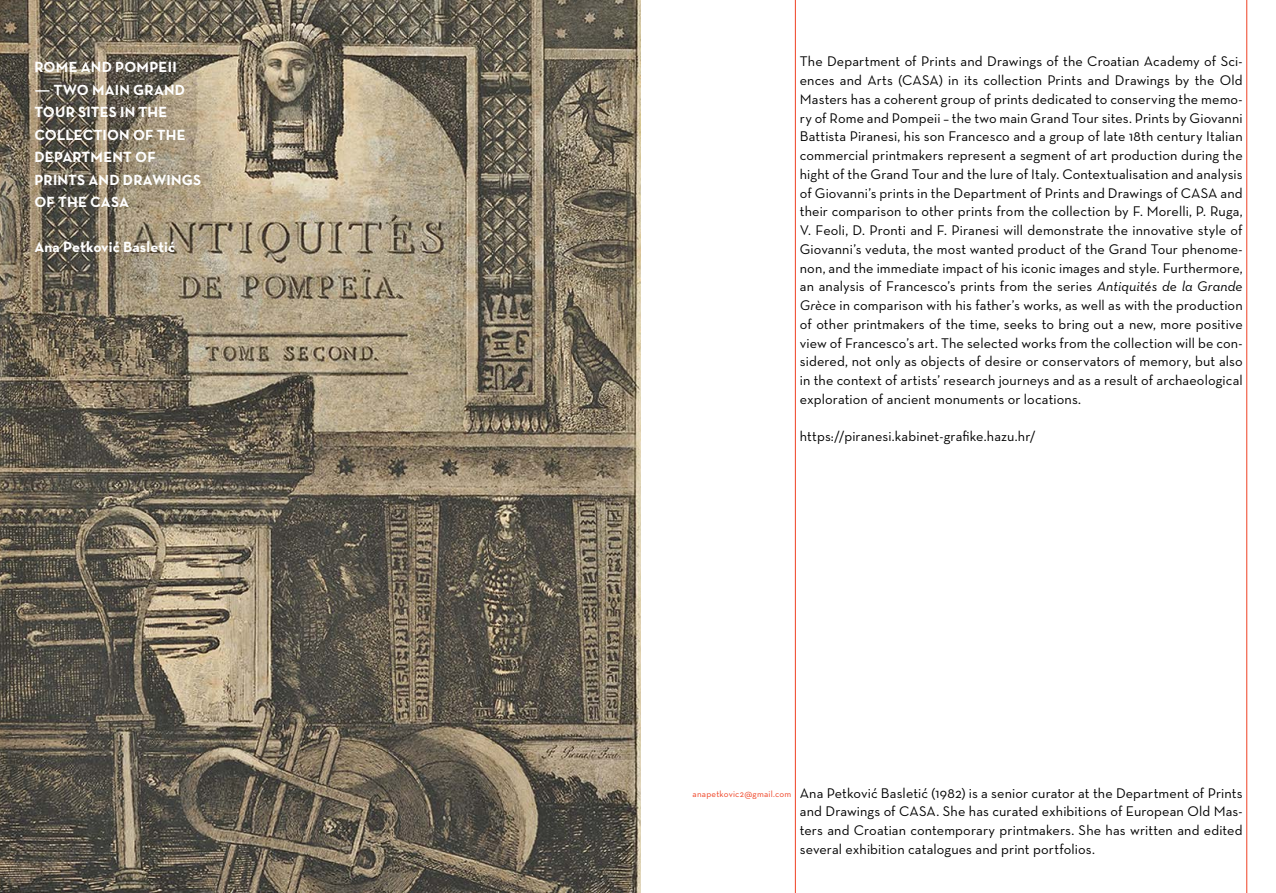
<style>
.page{position:relative;width:1276px;height:893px;background:#fff}
.page>*{position:absolute;margin:0;border:0;box-sizing:border-box;transform-origin:0 0}
.t1{font:700 15px/22.5px "Neutra Text CE";letter-spacing:.01em;color:#fff}
.t2{font:500 14.25px/18.8px "Neutra Text CE";letter-spacing:.01em;color:#000;text-align:justify}
.t3{font:500 9px "Neutra Text CE";letter-spacing:.025em;color:#ef4123}
.s1{font-family:"Gopher Display";font-weight:400}
.s2{font-style:italic}
</style>
<div class="page">
<hr style="left:1246px;top:0;width:1px;height:893px;background:#ef4123">
<hr style="left:795px;top:0;width:1px;height:893px;background:#ef4123">
<img style="left:0;top:0;width:640px;height:893px">
<div style="left:0;top:0;width:500px;height:552px;background:#000;opacity:.75"></div>
<p class="t1" style="left:34px;top:56px;width:144px">ROME AND POMPEII</p>
<p class="t1" style="left:34px;top:78px;width:168px"><span class="s1">—</span> TWO MAIN GRAND<br>TOUR SITES IN THE<br>COLLECTION OF THE<br>DEPARTMENT OF<br>PRINTS AND DRAWINGS<br>OF THE CASA</p>
<p class="t1" style="left:34px;top:236px;width:142px">Ana Petković Basletić</p>
<p class="t2" style="left:800px;top:52px;width:444px">The Department of Prints and Drawings of the Croatian Academy of Sci&shy;ences and Arts (CASA) in its collection Prints and Drawings by the Old Masters has a coherent group of prints dedicated to conserving the memo&shy;ry of Rome and Pompeii – the two main Grand Tour sites. Prints by Giovanni Battista Piranesi, his son Francesco and a group of late 18th century Italian commercial printmakers represent a segment of art production during the hight of the Grand Tour and the lure of Italy. Contextualisation and analysis of Giovanni’s prints in the Department of Prints and Drawings of CASA and their comparison to other prints from the collection by F. Morelli, P. Ruga, V. Feoli, D. Pronti and F. Piranesi will demonstrate the innovative style of Giovanni’s veduta, the most wanted product of the Grand Tour phenome&shy;non, and the immediate impact of his iconic images and style. Furthermore, an analysis of Francesco’s prints from the series <span class="s2">Antiquités de la Grande Grèce</span> in comparison with his father’s works, as well as with the production of other printmakers of the time, seeks to bring out a new, more positive view of Francesco’s art. The selected works from the collection will be con&shy;sidered, not only as objects of desire or conservators of memory, but also in the context of artists’ research journeys and as a result of archaeological exploration of ancient monuments or locations.</p>
<p class="t2" style="left:800px;top:427px;width:238px">https://piranesi.kabinet-grafike.hazu.hr/</p>
<p class="t3" style="left:692px;top:788px;width:100px">anapetkovic2@gmail.com</p>
<p class="t2" style="left:800px;top:783px;width:444px">Ana Petković Basletić (1982) is a senior curator at the Department of Prints and Drawings of CASA. She has curated exhibitions of European Old Mas&shy;ters and Croatian contemporary printmakers. She has written and edited several exhibition catalogues and print portfolios.</p>
</div>
